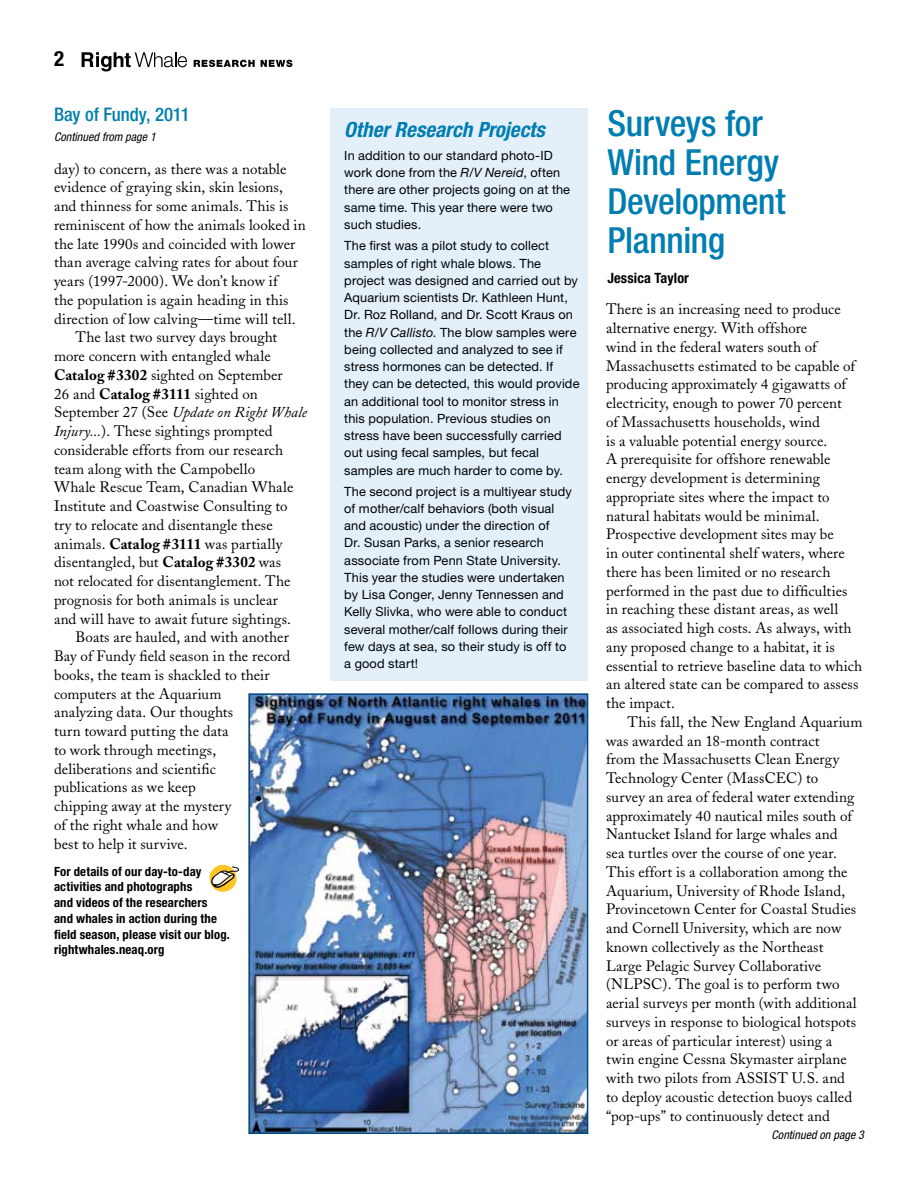
<style>
.page{position:relative;width:918px;height:1188px;background:#fff}
.page>*{position:absolute;margin:0;border:0;box-sizing:border-box;transform-origin:0 0}
.t1{font:500 condensed 36px/39px "Helvetica Neue LT Std";letter-spacing:-.01em;color:#007db1}
.t2{font:italic 700 condensed 21px "Helvetica Neue LT Std";color:#007db1}
.t3{font:700 condensed 21px "Helvetica Neue LT Std";color:#000}
.t4{font:500 condensed 18.75px "Helvetica Neue LT Std";letter-spacing:-.005em;color:#007db1}
.t5{font:15px/18.8px "Adobe Caslon";letter-spacing:.005em;color:#000}
.t6{font:italic 15px "Adobe Caslon";color:#000}
.t7{font:700 condensed 14.25px "Helvetica Neue LT Std";letter-spacing:.01em;color:#000}
.t8{font:12.75px/17.2px "Helvetica Neue LT Std";letter-spacing:.01em;color:#000}
.t9{font:700 condensed 12.75px/15.8px "Helvetica Neue LT Std";letter-spacing:.01em;color:#000}
.t10{font:italic condensed 12px "Helvetica Neue LT Std";letter-spacing:.005em;color:#000}
.s1{font-weight:700}
.s2{font-style:normal}
.s3{font-style:italic}
</style>
<div class="page">
<div style="left:330px;top:108px;width:258px;height:572px;background:#e3f0fa"></div>
<svg style="left:82px;top:52px;width:105px;height:19px"></svg>
<svg style="left:194px;top:60px;width:61px;height:7px"></svg>
<svg style="left:261px;top:60px;width:32px;height:7px"></svg>
<img style="left:251px;top:696px;width:334px;height:435px">
<div style="left:248px;top:693px;width:340px;height:441px;border:2px solid #00467f"></div>
<svg style="left:210px;top:865px;width:27px;height:27px"></svg>
<svg style="left:209px;top:866px;width:30px;height:24px"></svg>
<h2 class="t3" style="left:54px;top:46px;width:12px">2</h2>
<p class="t4" style="left:54px;top:104px;width:137px">Bay of Fundy, 2011</p>
<p class="t10" style="left:54px;top:130px;width:103px">Continued from page 1</p>
<p class="t5" style="left:54px;top:159px;width:234px">day) to concern, as there was a notable</p>
<p class="t5" style="left:54px;top:178px;width:230px">evidence of graying skin, skin lesions,</p>
<p class="t5" style="left:54px;top:197px;width:236px">and thinness for some animals. This is</p>
<p class="t5" style="left:54px;top:216px;width:253px">reminiscent of how the animals looked in</p>
<p class="t5" style="left:54px;top:234px;width:243px">the late 1990s and coincided with lower</p>
<p class="t5" style="left:54px;top:253px;width:245px">than average calving rates for about four</p>
<p class="t5" style="left:54px;top:272px;width:225px">years (1997-2000). We don’t know if</p>
<p class="t5" style="left:54px;top:291px;width:236px">the population is again heading in this</p>
<p class="t5" style="left:54px;top:309px;width:243px">direction of low calving—time will tell.</p>
<p class="t5" style="left:76px;top:328px;width:203px">The last two survey days brought</p>
<p class="t5" style="left:54px;top:347px;width:218px">more concern with entangled whale</p>
<p class="t5" style="left:54px;top:366px;width:230px"><span class="s1">Catalog #3302</span> sighted on September</p>
<p class="t5" style="left:54px;top:384px;width:205px">26 and <span class="s1">Catalog #3111</span> sighted on</p>
<p class="t6" style="left:54px;top:404px;width:255px"><span class="s2">September 27 (See</span> Update on Right Whale</p>
<p class="t5" style="left:54px;top:422px;width:220px"><span class="s3">Injury...</span>). These sightings prompted</p>
<p class="t5" style="left:54px;top:441px;width:231px">considerable efforts from our research</p>
<p class="t5" style="left:54px;top:459px;width:203px">team along with the Campobello</p>
<p class="t5" style="left:54px;top:478px;width:241px">Whale Rescue Team, Canadian Whale</p>
<p class="t5" style="left:54px;top:497px;width:235px">Institute and Coastwise Consulting to</p>
<p class="t5" style="left:54px;top:516px;width:220px">try to relocate and disentangle these</p>
<p class="t5" style="left:54px;top:534px;width:230px">animals. <span class="s1">Catalog #3111</span> was partially</p>
<p class="t5" style="left:54px;top:553px;width:229px">disentangled, but <span class="s1">Catalog #3302</span> was</p>
<p class="t5" style="left:54px;top:572px;width:238px">not relocated for disentanglement. The</p>
<p class="t5" style="left:54px;top:591px;width:226px">prognosis for both animals is unclear</p>
<p class="t5" style="left:54px;top:609px;width:238px">and will have to await future sightings.</p>
<p class="t5" style="left:76px;top:628px;width:215px">Boats are hauled, and with another</p>
<p class="t5" style="left:54px;top:647px;width:238px">Bay of Fundy field season in the record</p>
<p class="t5" style="left:54px;top:666px;width:217px">books, the team is shackled to their</p>
<p class="t5" style="left:54px;top:684px;width:169px">computers at the Aquarium</p>
<p class="t5" style="left:54px;top:703px;width:181px">analyzing data. Our thoughts</p>
<p class="t5" style="left:54px;top:722px;width:176px">turn toward putting the data</p>
<p class="t5" style="left:54px;top:741px;width:164px">to work through meetings,</p>
<p class="t5" style="left:54px;top:759px;width:164px">deliberations and scientific</p>
<p class="t5" style="left:54px;top:778px;width:143px">publications as we keep</p>
<p class="t5" style="left:54px;top:797px;width:179px">chipping away at the mystery</p>
<p class="t5" style="left:54px;top:816px;width:165px">of the right whale and how</p>
<p class="t5" style="left:54px;top:834px;width:135px">best to help it survive.</p>
<p class="t9" style="left:54px;top:863px;width:177px">For details of our day-to-day activities and photographs<br>and videos of the researchers<br>and whales in action during the field season, please visit our blog. rightwhales.neaq.org</p>
<h2 class="t2" style="left:344px;top:117px;width:202px">Other Research Projects</h2>
<p class="t8" style="left:344px;top:146px;width:227px">In addition to our standard photo-ID work done from the <span class="s3">R/V Nereid</span>, often there are other projects going on at the same time. This year there were two such studies.</p>
<p class="t8" style="left:344px;top:237px;width:237px">The first was a pilot study to collect samples of right whale blows. The project was designed and carried out by Aquarium scientists Dr. Kathleen Hunt, Dr. Roz Rolland, and Dr. Scott Kraus on the <span class="s3">R/V Callisto</span>. The blow samples were being collected and analyzed to see if stress hormones can be detected. If they can be detected, this would provide an additional tool to monitor stress in this population. Previous studies on stress have been successfully carried out using fecal samples, but fecal samples are much harder to come by.</p>
<p class="t8" style="left:344px;top:482px;width:229px">The second project is a multiyear study of mother/calf behaviors (both visual and acoustic) under the direction of<br>Dr. Susan Parks, a senior research associate from Penn State University.<br>This year the studies were undertaken by Lisa Conger, Jenny Tennessen and Kelly Slivka, who were able to conduct several mother/calf follows during their few days at sea, so their study is off to a good start!</p>
<h1 class="t1" style="left:608px;top:103px;width:180px">Surveys for<br>Wind Energy<br>Development<br>Planning</h1>
<p class="t7" style="left:608px;top:270px;width:83px">Jessica Taylor</p>
<p class="t5" style="left:606px;top:300px;width:258px">There is an increasing need to produce alternative energy. With offshore<br>wind in the federal waters south of Massachusetts estimated to be capable of producing approximately 4 gigawatts of electricity, enough to power 70 percent<br>of Massachusetts households, wind<br>is a valuable potential energy source.<br>A prerequisite for offshore renewable energy development is determining appropriate sites where the impact to natural habitats would be minimal.<br>Prospective development sites may be<br>in outer continental shelf waters, where there has been limited or no research performed in the past due to difficulties in reaching these distant areas, as well<br>as associated high costs. As always, with any proposed change to a habitat, it is essential to retrieve baseline data to which an altered state can be compared to assess the impact.</p>
<p class="t5" style="left:606px;top:713px;width:258px;text-indent:22px">This fall, the New England Aquarium was awarded an 18-month contract<br>from the Massachusetts Clean Energy Technology Center (MassCEC) to<br>survey an area of federal water extending approximately 40 nautical miles south of Nantucket Island for large whales and<br>sea turtles over the course of one year.<br>This effort is a collaboration among the Aquarium, University of Rhode Island, Provincetown Center for Coastal Studies and Cornell University, which are now known collectively as the Northeast Large Pelagic Survey Collaborative (NLPSC). The goal is to perform two aerial surveys per month (with additional surveys in response to biological hotspots or areas of particular interest) using a twin engine Cessna Skymaster airplane with two pilots from ASSIST U.S. and<br>to deploy acoustic detection buoys called “pop-ups” to continuously detect and</p>
<p class="t10" style="left:772px;top:1128px;width:94px">Continued on page 3</p>
</div>
